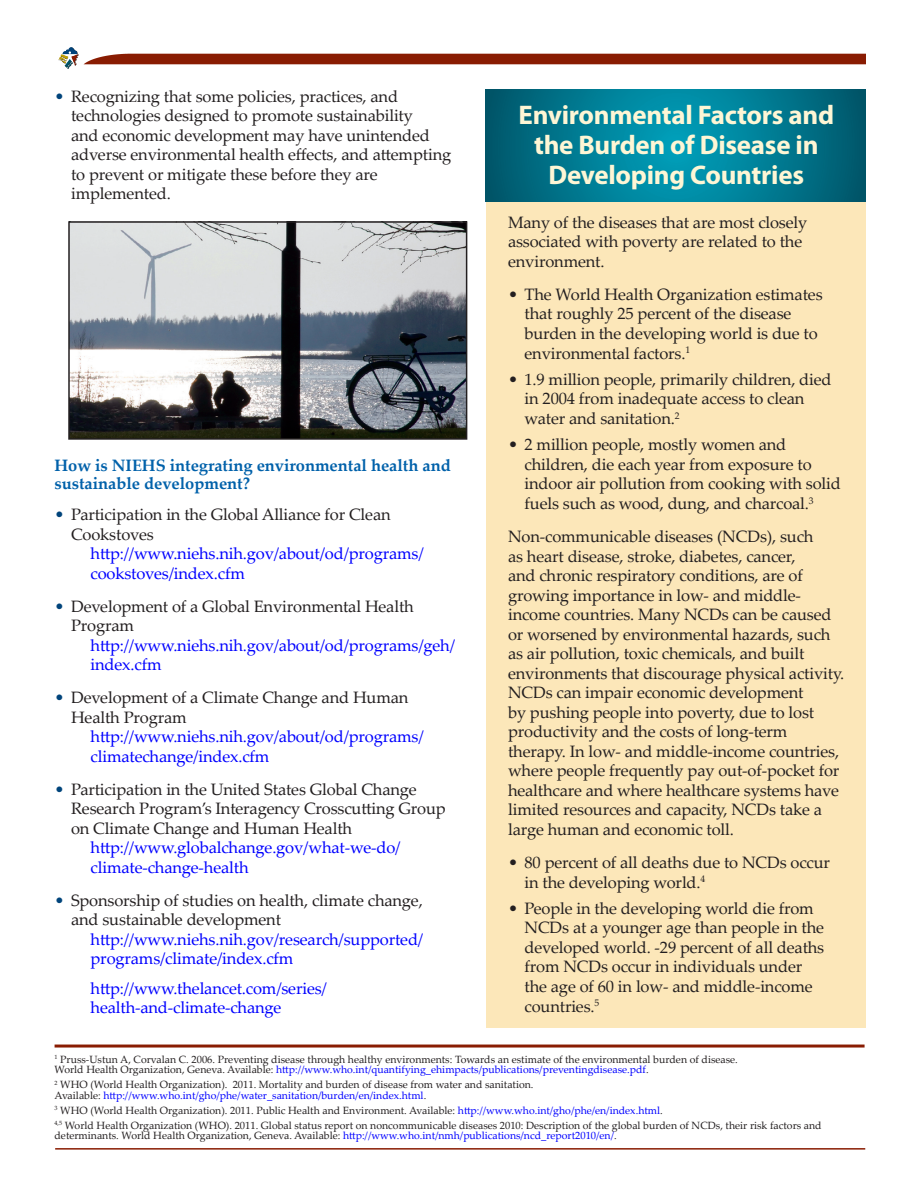
<style>
.page{position:relative;width:918px;height:1188px;background:#fff}
.page>*{position:absolute;margin:0;border:0;box-sizing:border-box;transform-origin:0 0}
.t1{font:700 27px/30px "Myriad Pro";letter-spacing:-.01em;color:#fef6d5;text-align:center}
.Text_1{font:16.5px/19.5px "Palatino Linotype";letter-spacing:-.01em;color:#231f20}
.Text_1-2{font:16.5px/19.5px "Palatino Linotype";letter-spacing:-.01em;color:#00f}
.t2{font:700 16.5px/18px "Palatino Linotype";letter-spacing:-.005em;color:#0161aa}
.t3{font:10.5px/10.5px "Palatino Linotype";color:#231f20}
.s1{color:#00447b}
.s2{color:#00f}
</style>
<div class="page">
<hr style="left:55px;top:1148px;width:810px;height:2px;background:#891c02">
<img style="left:83px;top:53px;width:783px;height:12px">
<svg style="left:58px;top:47px;width:21px;height:22px"></svg>
<hr style="left:55px;top:1045px;width:810px;height:3px;background:#891c02">
<div style="left:486px;top:198px;width:380px;height:829px;background:#fce7b9"></div>
<svg style="left:486px;top:89px;width:380px;height:113px;background:#007991"></svg>
<img style="left:71px;top:224px;width:393px;height:213px">
<div style="left:68px;top:221px;width:399px;height:219px;border:2px solid #231f20"></div>
<p class="Text_1" style="left:71px;top:86px;width:382px;text-indent:-16px"><span class="s1">•</span> Recognizing that some policies, practices, and technologies designed to promote sustainability<br>and economic development may have unintended adverse environmental health effects, and attempting to prevent or mitigate these before they are implemented.</p>
<h2 class="t2" style="left:55px;top:456px;width:398px">How is NIEHS integrating environmental health and sustainable development?</h2>
<p class="Text_1" style="left:71px;top:504px;width:321px;text-indent:-16px"><span class="s1">•</span> Participation in the Global Alliance for Clean<br>Cookstoves</p>
<p class="Text_1-2" style="left:91px;top:543px;width:335px">http://www.niehs.nih.gov/about/od/programs/ cookstoves/index.cfm</p>
<p class="Text_1" style="left:71px;top:596px;width:344px;text-indent:-16px"><span class="s1">•</span> Development of a Global Environmental Health<br>Program</p>
<p class="Text_1-2" style="left:91px;top:635px;width:366px">http://www.niehs.nih.gov/about/od/programs/geh/ index.cfm</p>
<p class="Text_1" style="left:71px;top:687px;width:339px;text-indent:-16px"><span class="s1">•</span> Development of a Climate Change and Human<br>Health Program</p>
<p class="Text_1-2" style="left:91px;top:726px;width:335px">http://www.niehs.nih.gov/about/od/programs/ climatechange/index.cfm</p>
<p class="Text_1" style="left:71px;top:779px;width:376px;text-indent:-16px"><span class="s1">•</span> Participation in the United States Global Change<br>Research Program’s Interagency Crosscutting Group on Climate Change and Human Health</p>
<p class="Text_1-2" style="left:91px;top:837px;width:311px">http://www.globalchange.gov/what-we-do/ climate-change-health</p>
<p class="Text_1" style="left:71px;top:890px;width:353px;text-indent:-16px"><span class="s1">•</span> Sponsorship of studies on health, climate change, and sustainable development</p>
<p class="Text_1-2" style="left:91px;top:929px;width:334px">http://www.niehs.nih.gov/research/supported/ programs/climate/index.cfm</p>
<p class="Text_1-2" style="left:91px;top:978px;width:238px">http://www.thelancet.com/series/ health-and-climate-change</p>
<p class="t1" style="left:519px;top:99px;width:317px">Environmental Factors and the Burden of Disease in<br>Developing Countries</p>
<p class="Text_1" style="left:508px;top:212px;width:301px">Many of the diseases that are most closely associated with poverty are related to the environment.</p>
<p class="Text_1" style="left:525px;top:284px;width:300px;text-indent:-16px">• The World Health Organization estimates that roughly 25 percent of the disease burden in the developing world is due to environmental factors.<sup>1</sup></p>
<p class="Text_1" style="left:525px;top:369px;width:309px;text-indent:-16px">• 1.9 million people, primarily children, died in 2004 from inadequate access to clean water and sanitation.<sup>2</sup></p>
<p class="Text_1" style="left:525px;top:434px;width:318px;text-indent:-16px">• 2 million people, mostly women and children, die each year from exposure to indoor air pollution from cooking with solid fuels such as wood, dung, and charcoal.<sup>3</sup></p>
<p class="Text_1" style="left:508px;top:526px;width:338px">Non-communicable diseases (NCDs), such<br>as heart disease, stroke, diabetes, cancer,<br>and chronic respiratory conditions, are of growing importance in low- and middle&shy;income countries. Many NCDs can be caused or worsened by environmental hazards, such as air pollution, toxic chemicals, and built environments that discourage physical activity.<br>NCDs can impair economic development<br>by pushing people into poverty, due to lost productivity and the costs of long-term therapy. In low- and middle-income countries, where people frequently pay out-of-pocket for healthcare and where healthcare systems have limited resources and capacity, NCDs take a large human and economic toll.</p>
<p class="Text_1" style="left:525px;top:852px;width:307px;text-indent:-16px">• 80 percent of all deaths due to NCDs occur in the developing world.<sup>4</sup></p>
<p class="Text_1" style="left:525px;top:898px;width:301px;text-indent:-16px">• People in the developing world die from NCDs at a younger age than people in the developed world. -29 percent of all deaths from NCDs occur in individuals under the age of 60 in low- and middle-income countries.<sup>5</sup></p>
<p class="t3" style="left:55px;top:1053px;width:685px"><sup>1</sup> Pruss-Ustun A, Corvalan C. 2006. Preventing disease through healthy environments: Towards an estimate of the environmental burden of disease.<br>World Health Organization, Geneva. Available: <span class="s2">http://www.who.int/quantifying_ehimpacts/publications/preventingdisease.pdf</span>.</p>
<p class="t3" style="left:55px;top:1079px;width:481px"><sup>2</sup> WHO (World Health Organization). 2011. Mortality and burden of disease from water and sanitation.<br>Available: <span class="s2">http://www.who.int/gho/phe/water_sanitation/burden/en/index.html</span>.</p>
<p class="t3" style="left:55px;top:1102px;width:769px;line-height:15.1px"><sup>3</sup> WHO (World Health Organization). 2011. Public Health and Environment. Available: <span class="s2">http://www.who.int/gho/phe/en/index.html</span>.<br><sup>4,5</sup> World Health Organization (WHO). 2011. Global status report on noncommunicable diseases 2010: Description of the global burden of NCDs, their risk factors and</p>
<p class="t3" style="left:55px;top:1130px;width:564px">determinants. World Health Organization, Geneva. Available: <span class="s2">http://www.who.int/nmh/publications/ncd_report2010/en/</span>.</p>
</div>
